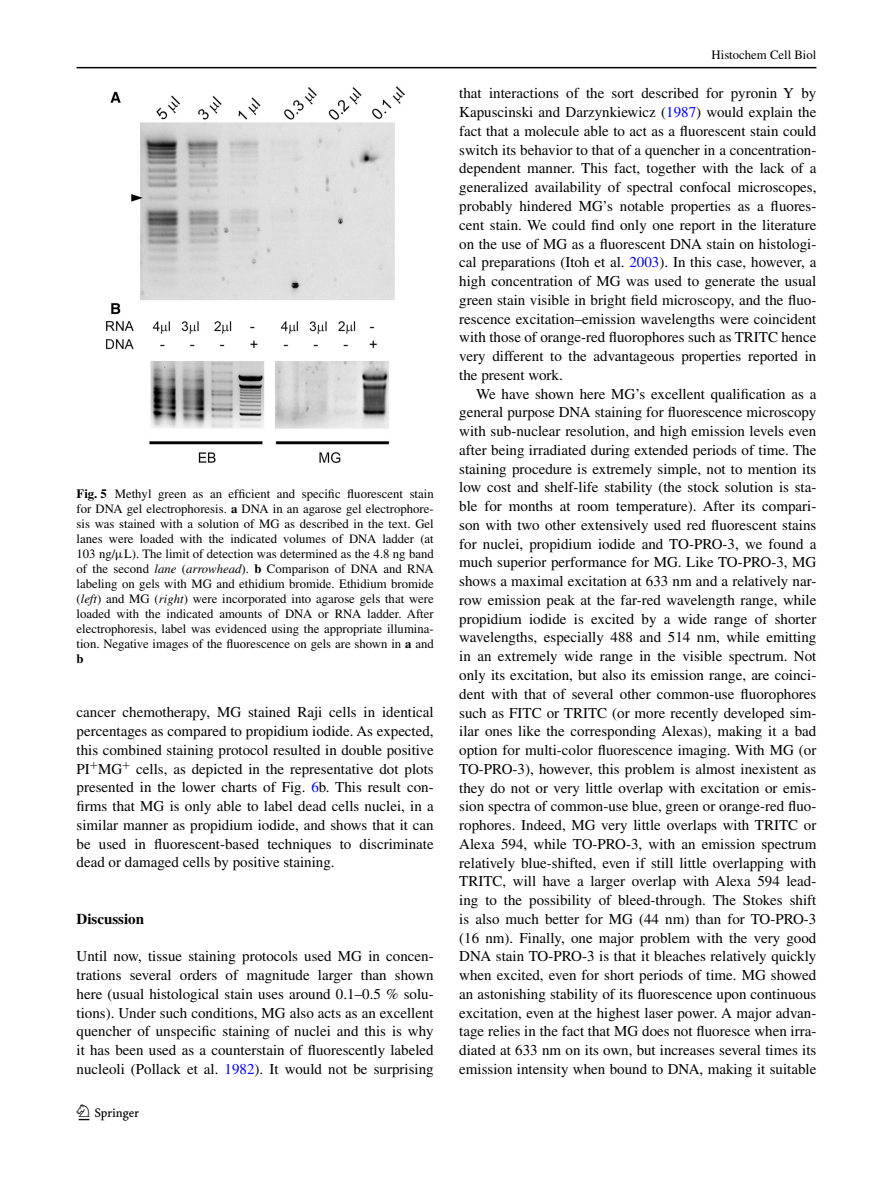
<style>
.page{position:relative;width:893px;height:1187px;background:#fff}
.page>*{position:absolute;margin:0;border:0;box-sizing:border-box;transform-origin:0 0}
.t1{font:22.5px "Springnew";color:#000}
.t2{font:15px/18.8px "Times";color:#000;text-align:justify}
.t3{font:700 15px "Times";color:#000}
.t4{font:12.75px/15px "Times";color:#000}
.s1{font-weight:700}
.s2{font-family:"MTGU"}
.s3{font-style:italic}
.s4{color:#00f}
</style>
<div class="page">
<hr style="left:77px;top:67px;width:739px;height:1px;background:#000">
<img style="left:106px;top:87px;width:298px;height:375px">
<p class="t4" style="left:77px;top:486px;width:359px"><span class="s1">Fig. 5</span> Methyl green as an efficient and specific fluorescent stain for DNA gel electrophoresis. <span class="s1">a</span> DNA in an agarose gel electrophore&shy;sis was stained with a solution of MG as described in the text. Gel lanes were loaded with the indicated volumes of DNA ladder (at 103 ng/<span class="s2">μ</span>L). The limit of detection was determined as the 4.8 ng band of the second <span class="s3">lane</span> (<span class="s3">arrowhead</span>). <span class="s1">b</span> Comparison of DNA and RNA labeling on gels with MG and ethidium bromide. Ethidium bromide (<span class="s3">left</span>) and MG (<span class="s3">right</span>) were incorporated into agarose gels that were loaded with the indicated amounts of DNA or RNA</p>
<p class="t4" style="left:77px;top:606px;width:359px;text-align:justify;text-indent:291px">ladder. After electrophoresis, label was evidenced using the appropriate illumina&shy;tion. Negative images of the fluorescence on gels are shown in <span class="s1">a</span> and <span class="s1">b</span></p>
<p class="t2" style="left:77px;top:702px;width:359px">cancer chemotherapy, MG stained Raji cells in identical percentages as compared to propidium iodide. As expected, this combined staining protocol resulted in double positive PI<sup>+</sup>MG<sup>+</sup> cells, as depicted in the representative dot plots presented in the lower charts of Fig. <span class="s4">6</span>b. This result con&shy;firms that MG is only able to label dead cells nuclei, in a similar manner as propidium iodide, and shows that it can be used in fluorescent-based techniques to discriminate dead or damaged cells by positive staining.</p>
<p class="t3" style="left:77px;top:909px;width:69px">Discussion</p>
<p class="t2" style="left:77px;top:946px;width:359px">Until now, tissue staining protocols used MG in concen&shy;trations several orders of magnitude larger than shown here (usual histological stain uses around 0.1–0.5 % solu&shy;tions). Under such conditions, MG also acts as an excellent quencher of unspecific staining of nuclei and this is why it has been used as a counterstain of fluorescently labeled nucleoli (Pollack et al. <span class="s4">1982</span>). It would not be surprising</p>
<h1 class="t1" style="left:79px;top:1104px;width:62px">1 3</h1>
<p class="t4" style="left:712px;top:48px;width:106px">Histochem Cell Biol</p>
<p class="t2" style="left:459px;top:84px;width:359px">that interactions of the sort described for pyronin Y by Kapuscinski and Darzynkiewicz (<span class="s4">1987</span>) would explain the fact that a molecule able to act as a fluorescent stain could switch its behavior to that of a quencher in a concentration&shy;dependent manner. This fact, together with the lack of a generalized availability of spectral confocal microscopes, probably hindered MG’s notable properties as a fluores&shy;cent stain. We could find only one report in the literature on the use of MG as a fluorescent DNA stain on histologi&shy;cal preparations (Itoh et al. <span class="s4">2003</span>). In this case, however, a high concentration of MG was used to generate the usual green stain visible in bright field microscopy, and the fluo&shy;rescence excitation–emission wavelengths were coincident with those of orange-red fluorophores such as TRITC hence very different to the advantageous properties reported in the present work.</p>
<p class="t2" style="left:459px;top:384px;width:359px;text-indent:17px">We have shown here MG’s excellent qualification as a general purpose DNA staining for fluorescence microscopy with sub-nuclear resolution, and high emission levels even after being irradiated during extended periods of time. The staining procedure is extremely simple, not to mention its low cost and shelf-life stability (the stock solution is sta&shy;ble for months at room temperature). After its compari&shy;son with two other extensively used red fluorescent stains for nuclei, propidium iodide and TO-PRO-3, we found a much superior performance for MG. Like TO-PRO-3, MG shows a maximal excitation at 633 nm and a relatively nar&shy;row emission peak at the far-red wavelength range, while propidium iodide is excited by a wide range of shorter wavelengths, especially 488 and 514 nm, while emitting in an extremely wide range in the visible spectrum. Not only its excitation, but also its emission range, are coinci&shy;dent with that of several other common-use fluorophores such as FITC or TRITC (or more recently developed sim&shy;ilar ones like the corresponding Alexas), making it a bad option for multi-color fluorescence imaging. With MG (or TO-PRO-3), however, this problem is almost inexistent as they do not or very little overlap with excitation or emis&shy;sion spectra of common-use blue, green or orange-red fluo&shy;rophores. Indeed, MG very little overlaps with TRITC or Alexa 594, while TO-PRO-3, with an emission spectrum relatively blue-shifted, even if still little overlapping with TRITC, will have a larger overlap with Alexa 594 lead&shy;ing to the possibility of bleed-through. The Stokes shift is also much better for MG (44 nm) than for TO-PRO-3 (16 nm). Finally, one major problem with the very good DNA stain TO-PRO-3 is that it bleaches relatively quickly when excited, even for short periods of time. MG showed an astonishing stability of its fluorescence upon continuous excitation, even at the highest laser power. A major advan&shy;tage relies in the fact that MG does not fluoresce when irra&shy;diated at 633 nm on its own, but increases several times its emission intensity when bound to DNA , making it suitable</p>
</div>
